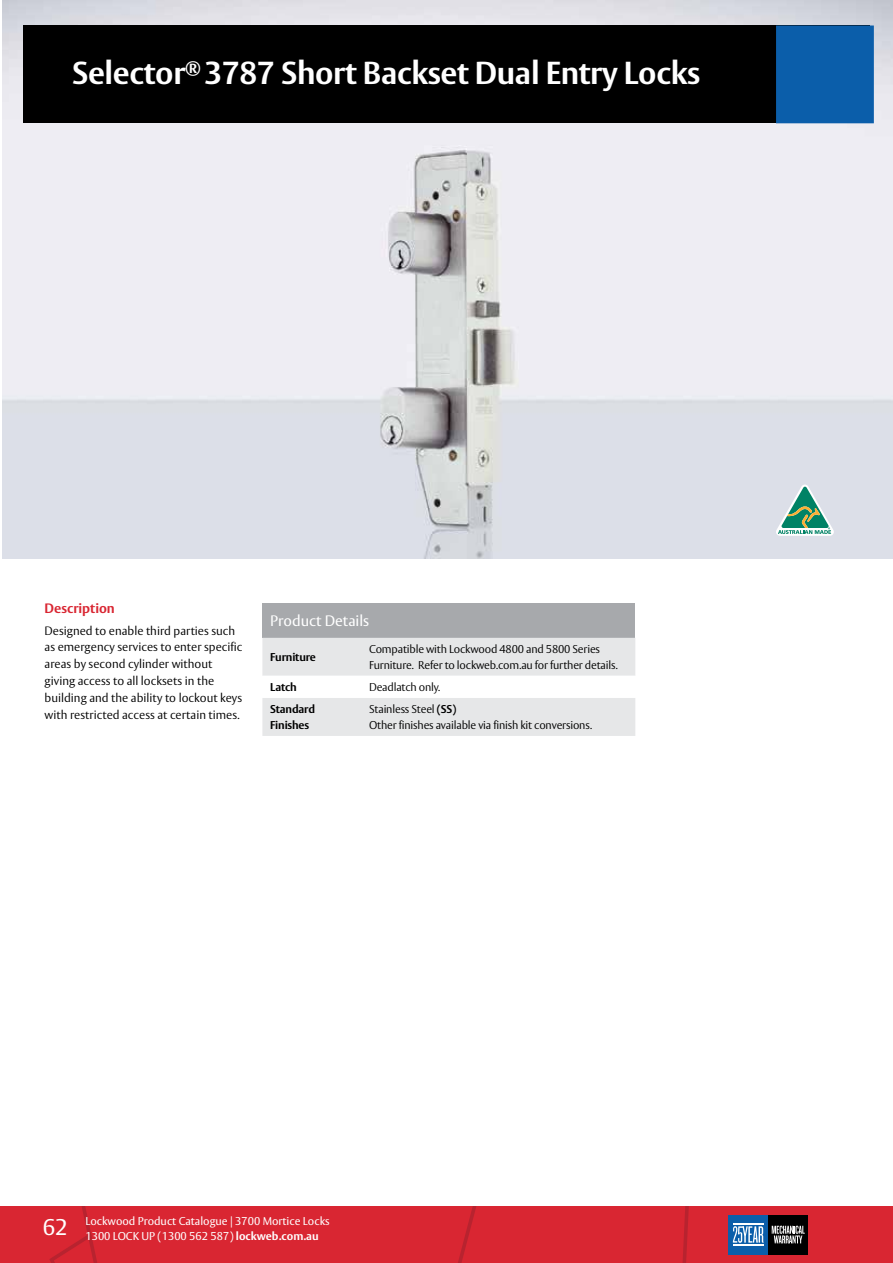
<style>
.page{position:relative;width:893px;height:1263px;background:#fff}
.page>*{position:absolute;margin:0;border:0;box-sizing:border-box;transform-origin:0 0}
.t1{font:700 31.5px "ASSA Vesta";letter-spacing:-.01em;color:#fff}
.t2{font:22.5px "ASSA Vesta";color:#fff}
.t3{font:15px "ASSA Vesta";color:#fff}
.t4{font:700 13.5px "ASSA Vesta";color:#d92632}
.t5{font:300 12px/16.8px "ASSA Vesta";color:#000}
.t6{font:300 11.25px/15.8px "ASSA Vesta";letter-spacing:-.015em;color:#000}
.t7{font:11.25px/15px "ASSA Vesta";color:#fff}
.t8{font:700 11.25px/15.8px "ASSA Vesta";letter-spacing:-.015em;color:#000}
.s1{font-weight:700}
</style>
<div class="page">
<div style="left:0;top:1206px;width:893px;height:57px;background:#d92632"></div>
<svg style="left:57px;top:1206px;width:37px;height:34px"></svg>
<div style="left:728px;top:1215px;width:40px;height:40px;background:#0b5eaa"></div>
<div style="left:768px;top:1215px;width:40px;height:40px;background:#000"></div>
<svg style="left:772px;top:1225px;width:33px;height:18px"></svg>
<svg style="left:733px;top:1226px;width:30px;height:17px"></svg>
<hr style="left:733px;top:1224px;width:30px;height:1px;background:#fff">
<hr style="left:733px;top:1244px;width:30px;height:1px;background:#fff">
<img style="left:2px;top:0;width:891px;height:558px">
<div style="left:23px;top:26px;width:847px;height:97px;background:#000"></div>
<div style="left:776px;top:26px;width:98px;height:97px;background:#0b5eaa"></div>
<div style="left:262px;top:603px;width:373px;height:35px;background:#a7a9ac"></div>
<svg style="left:262px;top:638px;width:373px;height:98px"></svg>
<svg style="left:776px;top:484px;width:58px;height:52px;background:#99c3b7"></svg>
<h1 class="t1" style="left:72px;top:53px;width:630px">Selector<sup>®</sup> 3787 Short Backset Dual Entry Locks</h1>
<p class="t4" style="left:45px;top:600px;width:72px">Description</p>
<p class="t5" style="left:45px;top:622px;width:199px">Designed to enable third parties such as emergency services to enter specific areas by second cylinder without giving access to all locksets in the building and the ability to lockout keys with restricted access at certain times.</p>
<p class="t3" style="left:270px;top:612px;width:101px">Product Details</p>
<p class="t8" style="left:270px;top:650px;width:47px">Furniture</p>
<p class="t6" style="left:369px;top:642px;width:250px">Compatible with Lockwood 4800 and 5800 Series<br>Furniture. Refer to lockweb.com.au for further details.</p>
<p class="t8" style="left:270px;top:680px;width:28px">Latch</p>
<p class="t6" style="left:369px;top:680px;width:73px">Deadlatch only.</p>
<p class="t8" style="left:270px;top:702px;width:46px">Standard<br>Finishes</p>
<p class="t6" style="left:369px;top:702px;width:225px">Stainless Steel <span class="s1">(SS)<br></span>Other finishes available via finish kit conversions.</p>
<h2 class="t2" style="left:43px;top:1214px;width:26px">62</h2>
<p class="t7" style="left:85px;top:1214px;width:246px">Lockwood Product Catalogue | 3700 Mortice Locks<br>1300 LOCK UP (1300 562 587) <span class="s1">lockweb.com.au</span></p>
</div>
